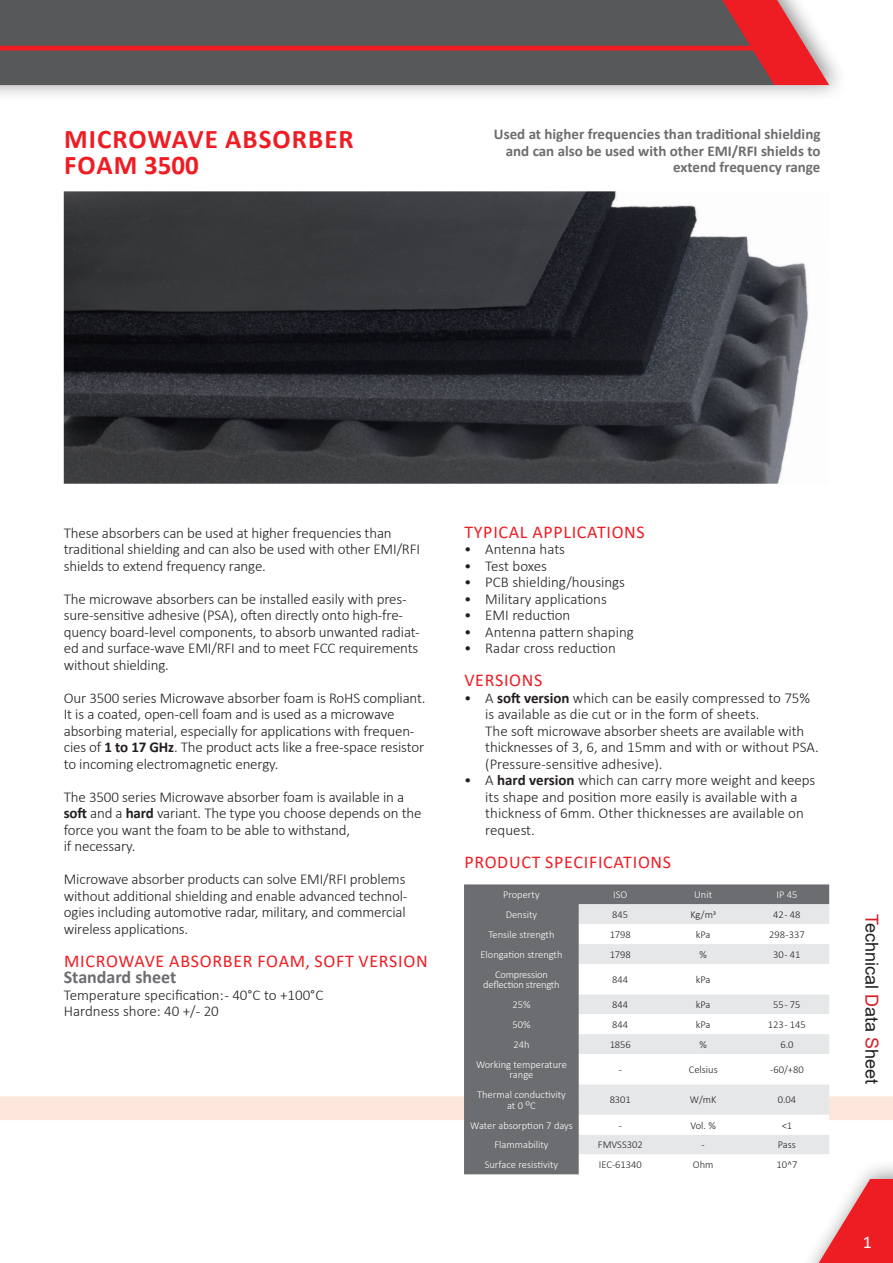
<style>
.page{position:relative;width:893px;height:1263px;background:#fff}
.page>*{position:absolute;margin:0;border:0;box-sizing:border-box;transform-origin:0 0}
.kop_18pt{font:700 27px/25.5px "Calibri";letter-spacing:.04em;color:#ee1d23}
.kop_12pt{font:18px "Calibri";letter-spacing:.04em;color:#ee1d23}
.t1{font:18px "Arial";color:#231f20}
.platte_tekst_12pt_bo{font:700 18px "Calibri";color:#6c6d70}
.t2{font:18px "Calibri";color:#fff}
.platte_tekst_product{font:300 15px/16.5px "Calibri";letter-spacing:-.01em;color:#231f20}
.platte_tekst_10pt_70{font:700 15px/16.5px "Calibri";color:#6c6d70;text-align:right}
.table_tekst_7p_wit{font:300 10.5px/10.5px "Calibri";color:#fff;text-align:center}
.table_tekst_7pt{font:300 10.5px "Calibri";color:#231f20}
.table_tekst_7p_wit-2{font:300 10.5px/10.5px "Calibri";letter-spacing:-.02em;color:#fff;text-align:center}
.s1{font-weight:700}
.s2{color:#d1232a}
</style>
<div class="page">
<svg style="left:0;top:884px;width:893px;height:379px"></svg>
<div style="left:0;top:0;width:849px;height:102px;background:#231f20;opacity:.5"></div>
<svg style="left:774px;top:0;width:55px;height:85px;fill:#ee1d23"></svg>
<svg style="left:0;top:0;width:774px;height:85px;background:#aa373b"></svg>
<svg style="left:0;top:0;width:756px;height:84px;background:#615356"></svg>
<div style="left:464px;top:884px;width:365px;height:290px;background:#6c6d70"></div>
<div style="left:579px;top:904px;width:250px;height:20px;background:#e6e7e9"></div>
<svg style="left:579px;top:924px;width:250px;height:250px"></svg>
<img style="left:64px;top:191px;width:745px;height:293px">
<p class="kop_18pt" style="left:64px;top:126px;width:291px">MICROWAVE ABSORBER<br>FOAM 3500</p>
<p class="platte_tekst_10pt_70" style="left:494px;top:126px;width:328px">Used at higher frequencies than traditional shielding and can also be used with other EMI/RFI shields to extend frequency range</p>
<p class="platte_tekst_product" style="left:64px;top:524px;width:358px">These absorbers can be used at higher frequencies than traditional shielding and can also be used with other EMI/RFI shields to extend frequency range.</p>
<p class="platte_tekst_product" style="left:64px;top:590px;width:357px">The microwave absorbers can be installed easily with pres&shy;sure-sensitive adhesive (PSA), often directly onto high-fre&shy;quency board-level components, to absorb unwanted radiat&shy;ed and surface-wave EMI/RFI and to meet FCC requirements without shielding.</p>
<p class="platte_tekst_product" style="left:64px;top:689px;width:363px">Our 3500 series Microwave absorber foam is RoHS compliant.<br>It is a coated, open-cell foam and is used as a microwave absorbing material, especially for applications with frequen&shy;cies of <span class="s1">1 to 17 GHz</span>. The product acts like a free-space resistor to incoming electromagnetic energy.</p>
<p class="platte_tekst_product" style="left:64px;top:788px;width:359px">The 3500 series Microwave absorber foam is available in a <span class="s1">soft</span> and a <span class="s1">hard</span> variant. The type you choose depends on the force you want the foam to be able to withstand,<br>if necessary.</p>
<p class="platte_tekst_product" style="left:64px;top:871px;width:345px">Microwave absorber products can solve EMI/RFI problems without additional shielding and enable advanced technol&shy;ogies including automotive radar, military, and commercial wireless applications.</p>
<p class="kop_12pt" style="left:64px;top:948px;width:365px">MICROWAVE ABSORBER FOAM, SOFT VERSION</p>
<p class="platte_tekst_12pt_bo" style="left:64px;top:965px;width:114px">Standard sheet</p>
<p class="platte_tekst_product" style="left:64px;top:986px;width:261px">Temperature specification: - 40°C to +100°C<br>Hardness shore: 40 +/- 20</p>
<p class="kop_12pt" style="left:464px;top:519px;width:182px">TYPICAL APPLICATIONS</p>
<p class="platte_tekst_product" style="left:464px;top:541px;width:103px">• Antenna hats</p>
<p class="platte_tekst_product" style="left:464px;top:557px;width:84px">• Test boxes</p>
<p class="platte_tekst_product" style="left:464px;top:574px;width:163px">• PCB shielding/housings</p>
<p class="platte_tekst_product" style="left:464px;top:590px;width:144px">• Military applications</p>
<p class="platte_tekst_product" style="left:464px;top:607px;width:108px">• EMI reduction</p>
<p class="platte_tekst_product" style="left:464px;top:623px;width:171px">• Antenna pattern shaping</p>
<p class="platte_tekst_product" style="left:464px;top:640px;width:153px">• Radar cross reduction</p>
<p class="kop_12pt" style="left:464px;top:668px;width:80px">VERSIONS</p>
<p class="platte_tekst_product" style="left:485px;top:689px;width:335px;text-indent:-21px">• A <span class="s1">soft version</span> which can be easily compressed to 75% is available as die cut or in the form of sheets.<br>The soft microwave absorber sheets are available with thicknesses of 3, 6, and 15mm and with or without PSA. (Pressure-sensitive adhesive).</p>
<p class="platte_tekst_product" style="left:485px;top:772px;width:332px;text-indent:-21px">• A <span class="s1">hard version</span> which can carry more weight and keeps its shape and position more easily is available with a thickness of 6mm. Other thicknesses are available on request.</p>
<p class="kop_12pt" style="left:464px;top:849px;width:208px">PRODUCT SPECIFICATIONS</p>
<p class="table_tekst_7p_wit" style="left:503px;top:889px;width:38px">Property</p>
<p class="table_tekst_7p_wit" style="left:613px;top:889px;width:16px">ISO</p>
<p class="table_tekst_7p_wit" style="left:694px;top:889px;width:19px">Unit</p>
<p class="table_tekst_7p_wit" style="left:776px;top:889px;width:22px">IP 45</p>
<p class="table_tekst_7p_wit" style="left:506px;top:909px;width:33px">Density</p>
<p class="table_tekst_7pt" style="left:612px;top:908px;width:17px">845</p>
<p class="table_tekst_7pt" style="left:690px;top:908px;width:27px">Kg/m3</p>
<p class="table_tekst_7pt" style="left:773px;top:908px;width:29px">42 - 48</p>
<p class="table_tekst_7p_wit" style="left:488px;top:929px;width:68px">Tensile strength</p>
<p class="table_tekst_7pt" style="left:610px;top:928px;width:23px">1798</p>
<p class="table_tekst_7pt" style="left:696px;top:928px;width:16px">kPa</p>
<p class="table_tekst_7pt" style="left:769px;top:928px;width:37px">298 -337</p>
<p class="table_tekst_7p_wit" style="left:480px;top:949px;width:84px">Elongation strength</p>
<p class="table_tekst_7pt" style="left:610px;top:948px;width:23px">1798</p>
<p class="table_tekst_7pt" style="left:699px;top:948px;width:9px">%</p>
<p class="table_tekst_7pt" style="left:773px;top:948px;width:29px">30 - 41</p>
<p class="table_tekst_7p_wit-2" style="left:483px;top:969px;width:78px">Compression deflection strength</p>
<p class="table_tekst_7pt" style="left:612px;top:973px;width:17px">844</p>
<p class="table_tekst_7pt" style="left:696px;top:973px;width:16px">kPa</p>
<p class="table_tekst_7p_wit" style="left:512px;top:999px;width:20px">25%</p>
<p class="table_tekst_7pt" style="left:612px;top:998px;width:17px">844</p>
<p class="table_tekst_7pt" style="left:696px;top:998px;width:16px">kPa</p>
<p class="table_tekst_7pt" style="left:773px;top:998px;width:29px">55 - 75</p>
<p class="table_tekst_7p_wit" style="left:512px;top:1019px;width:20px">50%</p>
<p class="table_tekst_7pt" style="left:612px;top:1018px;width:17px">844</p>
<p class="table_tekst_7pt" style="left:696px;top:1018px;width:16px">kPa</p>
<p class="table_tekst_7pt" style="left:768px;top:1018px;width:39px">123 - 145</p>
<p class="table_tekst_7p_wit" style="left:513px;top:1039px;width:18px">24h</p>
<p class="table_tekst_7pt" style="left:610px;top:1038px;width:23px">1856</p>
<p class="table_tekst_7pt" style="left:699px;top:1038px;width:9px">%</p>
<p class="table_tekst_7pt" style="left:780px;top:1038px;width:15px">6.0</p>
<p class="table_tekst_7p_wit" style="left:476px;top:1059px;width:92px">Working temperature range</p>
<p class="table_tekst_7pt" style="left:619px;top:1063px;width:5px">-</p>
<p class="table_tekst_7pt" style="left:689px;top:1063px;width:31px">Celsius</p>
<p class="table_tekst_7pt" style="left:770px;top:1063px;width:35px">-60/+80</p>
<p class="table_tekst_7p_wit" style="left:477px;top:1089px;width:90px">Thermal conductivity at 0 OC</p>
<p class="table_tekst_7pt" style="left:610px;top:1093px;width:23px">8301</p>
<p class="table_tekst_7pt" style="left:690px;top:1093px;width:28px">W/mK</p>
<p class="table_tekst_7pt" style="left:778px;top:1093px;width:20px">0.04</p>
<p class="table_tekst_7p_wit" style="left:470px;top:1120px;width:104px">Water absorption 7 days</p>
<p class="table_tekst_7pt" style="left:619px;top:1118px;width:5px">-</p>
<p class="table_tekst_7pt" style="left:690px;top:1118px;width:27px">Vol. %</p>
<p class="table_tekst_7pt" style="left:782px;top:1118px;width:12px">&lt;1</p>
<p class="table_tekst_7p_wit" style="left:494px;top:1140px;width:56px">Flammability</p>
<p class="table_tekst_7pt" style="left:598px;top:1138px;width:46px">FMVSS302</p>
<p class="table_tekst_7pt" style="left:702px;top:1138px;width:5px">-</p>
<p class="table_tekst_7pt" style="left:778px;top:1138px;width:20px">Pass</p>
<p class="table_tekst_7p_wit" style="left:485px;top:1159px;width:75px">Surface resistivity</p>
<p class="table_tekst_7pt" style="left:599px;top:1158px;width:45px">IEC-61340</p>
<p class="table_tekst_7pt" style="left:693px;top:1158px;width:22px">Ohm</p>
<p class="table_tekst_7pt" style="left:776px;top:1158px;width:23px">10^7</p>
<p class="t1" style="left:884px;top:914px;width:172px;rotate:90deg"><span class="s2">T</span>echnical <span class="s2">D</span>ata <span class="s2">S</span>heet</p>
<p class="t2" style="left:863px;top:1229px;width:11px">1</p>
</div>
